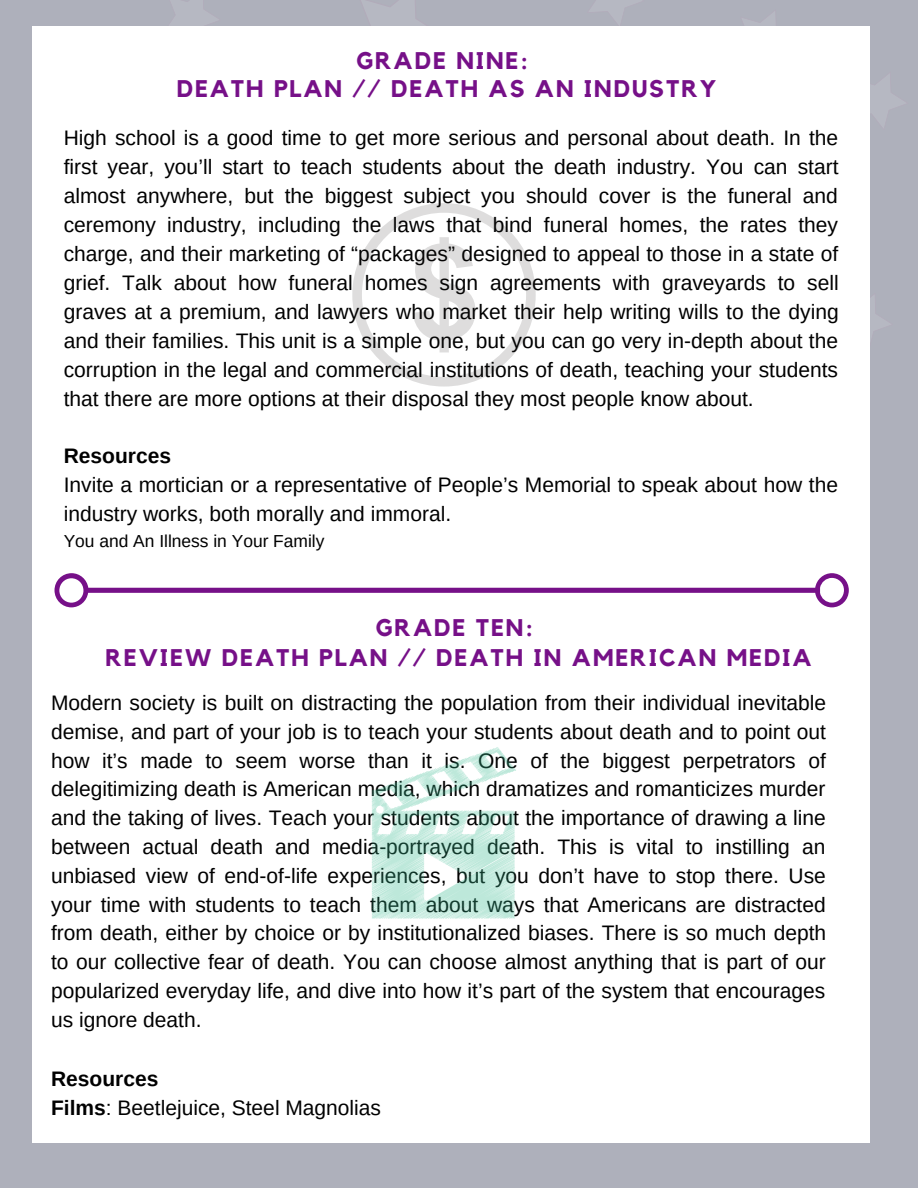
<style>
.page{position:relative;width:918px;height:1188px;background:#aeb0bb}
.page>*{position:absolute;margin:0;border:0;box-sizing:border-box;transform-origin:0 0}
.t1{font:700 24px/27.9px "Kollektif";letter-spacing:.08em;color:#761088;text-align:center}
.t2{font:21px/28.8px "Arimo";color:#000;text-align:justify}
.t3{font:700 21px "Arimo";color:#000}
.t4{font:17.4px "Arimo";color:#000}
.s1{font-weight:700}
</style>
<div class="page">
<svg style="left:32px;top:114px;width:1px;height:75px"></svg>
<svg style="left:153px;top:26px;width:77px;height:1px"></svg>
<div style="left:33px;top:56px;width:837px;height:1066px;background:#fff"></div>
<div style="left:33px;top:27px;width:837px;height:73px;background:#fff"></div>
<div style="left:33px;top:1078px;width:837px;height:65px;background:#fff"></div>
<svg style="left:372px;top:747px;width:144px;height:172px"></svg>
<svg style="left:261px;top:26px;width:541px;height:361px"></svg>
<svg style="left:55px;top:573px;width:794px;height:34px"></svg>
<p class="t1" style="left:177px;top:48px;width:541px">GRADE NINE:<br>DEATH PLAN // DEATH AS AN INDUSTRY</p>
<p class="t2" style="left:64px;top:124px;width:777px">High school is a good time to get more serious and personal about death. In the first year, you’ll start to teach students about the death industry. You can start almost anywhere, but the biggest subject you should cover is the funeral and ceremony industry, including the laws that bind funeral homes, the rates they charge, and their marketing of “packages” designed to appeal to those in a state of grief. Talk about how funeral homes sign agreements with graveyards to sell graves at a premium, and lawyers who market their help writing wills to the dying and their families. This unit is a simple one, but you can go very in-depth about the corruption in the legal and commercial institutions of death, teaching your students that there are more options at their disposal they most people know about.</p>
<p class="t3" style="left:64px;top:444px;width:109px">Resources</p>
<p class="t2" style="left:64px;top:470px;width:776px">Invite a mortician or a representative of People’s Memorial to speak about how the industry works, both morally and immoral.</p>
<p class="t4" style="left:64px;top:531px;width:262px">You and An Illness in Your Family</p>
<p class="t1" style="left:106px;top:614px;width:708px;line-height:29.4px">GRADE TEN:<br>REVIEW DEATH PLAN // DEATH IN AMERICAN MEDIA</p>
<p class="t2" style="left:51px;top:688px;width:777px">Modern society is built on distracting the population from their individual inevitable demise, and part of your job is to teach your students about death and to point out how it’s made to seem worse than it is. One of the biggest perpetrators of delegitimizing death is American media, which dramatizes and romanticizes murder and the taking of lives. Teach your students about the importance of drawing a line between actual death and media-portrayed death. This is vital to instilling an unbiased view of end-of-life experiences, but you don’t have to stop there. Use your time with students to teach them about ways that Americans are distracted from death, either by choice or by institutionalized biases. There is so much depth to our collective fear of death. You can choose almost anything that is part of our popularized everyday life, and dive into how it’s part of the system that encourages us ignore death.</p>
<p class="t2" style="left:51px;top:1064px;width:332px"><span class="s1">Resources<br>Films</span>: Beetlejuice, Steel Magnolias</p>
</div>
